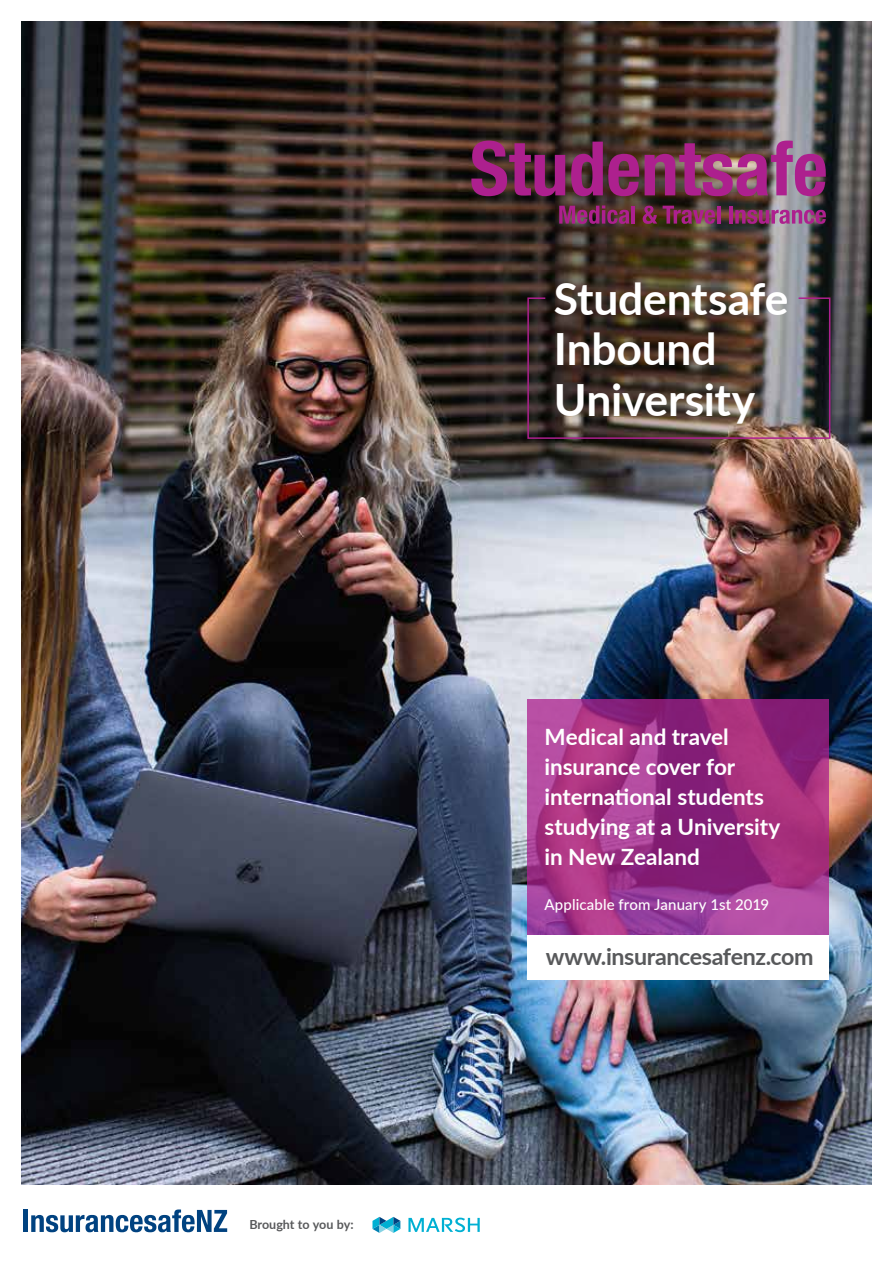
<style>
.page{position:relative;width:893px;height:1263px;background:#fff}
.page>*{position:absolute;margin:0;border:0;box-sizing:border-box;transform-origin:0 0}
.t1{font:700 44.4px/50.1px "Lato";letter-spacing:-.005em;color:#fff}
.t2{font:700 23.25px "Lato";letter-spacing:-.015em;color:#58595b}
.t3{font:700 22.5px/30px "Lato";color:#fff}
.t4{font:500 15px "Lato";letter-spacing:.01em;color:#fff}
.t5{font:700 12.6px "Lato";letter-spacing:-.005em;color:#58595b}
</style>
<div class="page">
<img style="left:21px;top:21px;width:851px;height:1163px">
<svg style="left:471px;top:141px;width:94px;height:55px;background:#752359"></svg>
<svg style="left:571px;top:142px;width:68px;height:54px;background:#7b275d"></svg>
<img style="left:645px;top:141px;width:181px;height:55px">
<svg style="left:559px;top:205px;width:70px;height:19px"></svg>
<hr style="left:632px;top:206px;width:3px;height:18px;background:#ad208e">
<svg style="left:643px;top:206px;width:14px;height:18px"></svg>
<svg style="left:663px;top:206px;width:52px;height:18px"></svg>
<hr style="left:717px;top:206px;width:3px;height:18px;background:#ad208e">
<hr style="left:729px;top:206px;width:4px;height:18px;background:#ad208e">
<svg style="left:735px;top:210px;width:91px;height:14px"></svg>
<svg style="left:527px;top:699px;width:302px;height:236px;background:#9e3286"></svg>
<div style="left:527px;top:935px;width:302px;height:45px;background:#fff"></div>
<img style="left:527px;top:297px;width:304px;height:143px">
<hr style="left:24px;top:1210px;width:4px;height:22px;background:#004280">
<svg style="left:31px;top:1209px;width:196px;height:23px"></svg>
<svg style="left:372px;top:1217px;width:28px;height:16px"></svg>
<svg style="left:408px;top:1217px;width:72px;height:15px"></svg>
<p class="t5" style="left:249px;top:1215px;width:106px">Brought to you by:</p>
<h1 class="t1" style="left:554px;top:272px;width:236px">Studentsafe<br>Inbound<br>University</h1>
<p class="t3" style="left:544px;top:721px;width:237px">Medical and travel insurance cover for international students studying at a University in New Zealand</p>
<p class="t4" style="left:544px;top:894px;width:226px">Applicable from January 1st 2019</p>
<p class="t2" style="left:546px;top:940px;width:269px">www.insurancesafenz.com</p>
</div>
